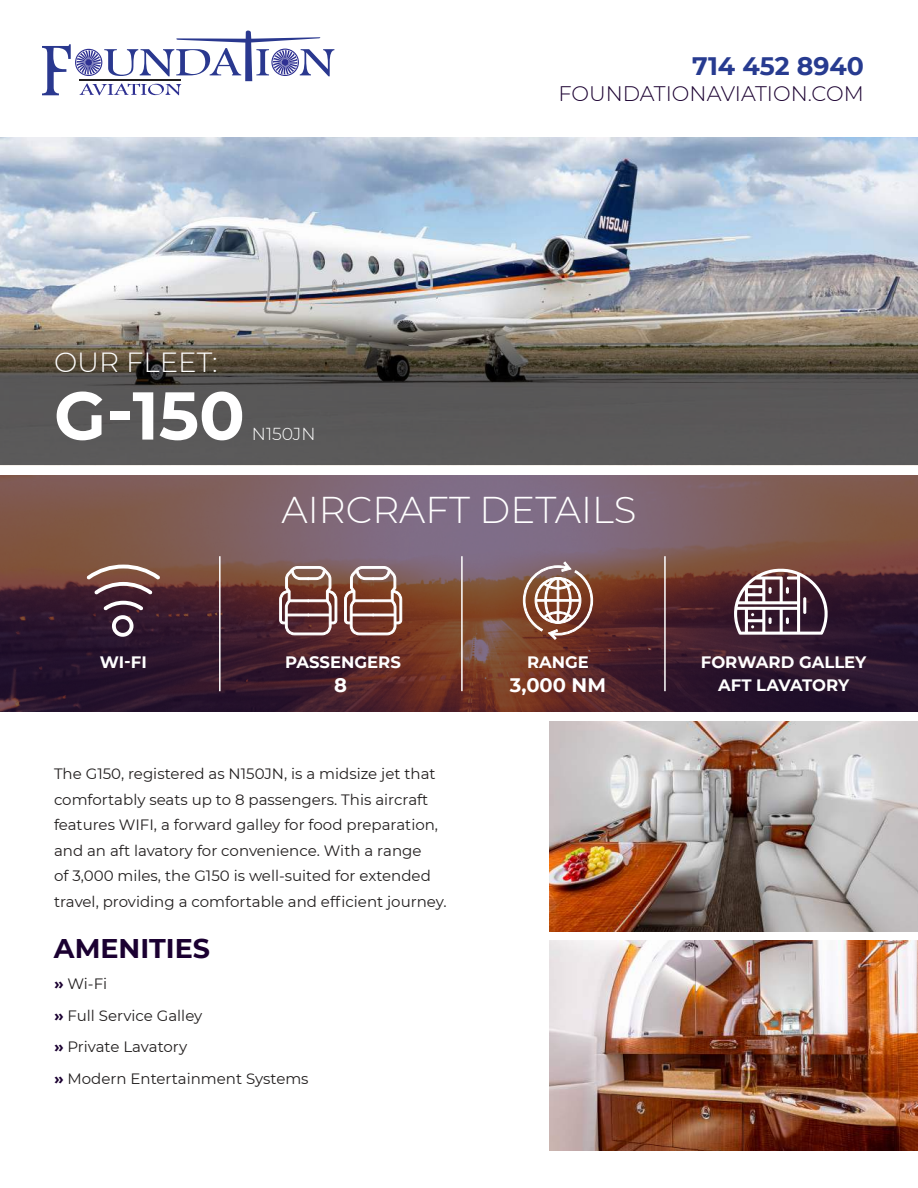
<style>
.page{position:relative;width:918px;height:1188px;background:#fff}
.page>*{position:absolute;margin:0;border:0;box-sizing:border-box;transform-origin:0 0}
.t1{font:700 67.5px "Montserrat";color:#fff}
.t2{font:300 37.2px "Montserrat";color:#fff}
.t3{font:300 27.6px "Montserrat";color:#fff}
.t4{font:700 27px "Montserrat";color:#1b0031}
.t5{font:700 25.2px "Montserrat";color:#273b90}
.t6{font:300 21px "Montserrat";color:#1b0031}
.t7{font:700 19.5px "Montserrat";color:#fff}
.t8{font:300 17.25px "Montserrat";color:#fff}
.t9{font:700 16.5px/22.5px "Montserrat";color:#fff;text-align:center}
.t10{font:15px/25.5px "Montserrat";color:#221f1f}
.s1{font-family:"Gotham";font-weight:700;color:#1b0031}
</style>
<div class="page">
<img style="left:0;top:475px;width:918px;height:236px">
<img style="left:0;top:137px;width:918px;height:328px">
<img style="left:0;top:270px;width:918px;height:194px">
<svg style="left:42px;top:31px;width:292px;height:64px"></svg>
<svg style="left:87px;top:565px;width:73px;height:30px"></svg>
<svg style="left:103px;top:601px;width:40px;height:36px"></svg>
<svg style="left:279px;top:566px;width:59px;height:70px"></svg>
<hr style="left:308px;top:614px;width:23px;height:2px;background:#fff">
<div style="left:308px;top:599px;width:20px;height:3px;background:#fff;border:1px solid #fff"></div>
<svg style="left:344px;top:566px;width:58px;height:70px"></svg>
<hr style="left:373px;top:614px;width:22px;height:2px;background:#fff">
<div style="left:373px;top:599px;width:20px;height:3px;background:#fff;border:1px solid #fff"></div>
<svg style="left:523px;top:561px;width:70px;height:79px"></svg>
<svg style="left:734px;top:568px;width:94px;height:67px"></svg>
<hr style="left:219px;top:556px;width:2px;height:135px;background:#fff">
<hr style="left:461px;top:556px;width:2px;height:135px;background:#fff">
<hr style="left:664px;top:556px;width:2px;height:135px;background:#fff">
<img style="left:550px;top:721px;width:368px;height:210px">
<img style="left:550px;top:941px;width:368px;height:210px">
<h3 class="t5" style="left:692px;top:57px;width:173px">714 452 8940</h3>
<h3 class="t6" style="left:558px;top:81px;width:307px">FOUNDATIONAVIATION.COM</h3>
<h3 class="t3" style="left:54px;top:346px;width:165px">OUR FLEET:</h3>
<h1 class="t1" style="left:54px;top:367px;width:192px">G-150</h1>
<p class="t8" style="left:252px;top:424px;width:65px">N150JN</p>
<h2 class="t2" style="left:282px;top:488px;width:356px">AIRCRAFT DETAILS</h2>
<p class="t9" style="left:100px;top:650px;width:49px">WI-FI</p>
<p class="t9" style="left:285px;top:652px;width:117px">PASSENGERS</p>
<h3 class="t7" style="left:334px;top:678px;width:14px">8</h3>
<p class="t10" style="left:54px;top:762px;width:394px">The G150, registered as N150JN, is a midsize jet that comfortably seats up to 8 passengers. This aircraft features WIFI, a forward galley for food preparation, and an aft lavatory for convenience. With a range<br>of 3,000 miles, the G150 is well-suited for extended travel, providing a comfortable and efficient journey.</p>
<h3 class="t4" style="left:54px;top:938px;width:158px">AMENITIES</h3>
<p class="t10" style="left:54px;top:969px;width:256px;line-height:31.5px"><span class="s1">»</span> Wi-Fi<br><span class="s1">»</span> Full Service Galley<br><span class="s1">»</span> Private Lavatory<br><span class="s1">»</span> Modern Entertainment Systems</p>
<p class="t9" style="left:527px;top:652px;width:63px">RANGE</p>
<h3 class="t7" style="left:510px;top:678px;width:98px">3,000 NM</h3>
<p class="t9" style="left:701px;top:650px;width:167px">FORWARD GALLEY<br>AFT LAVATORY</p>
</div>
